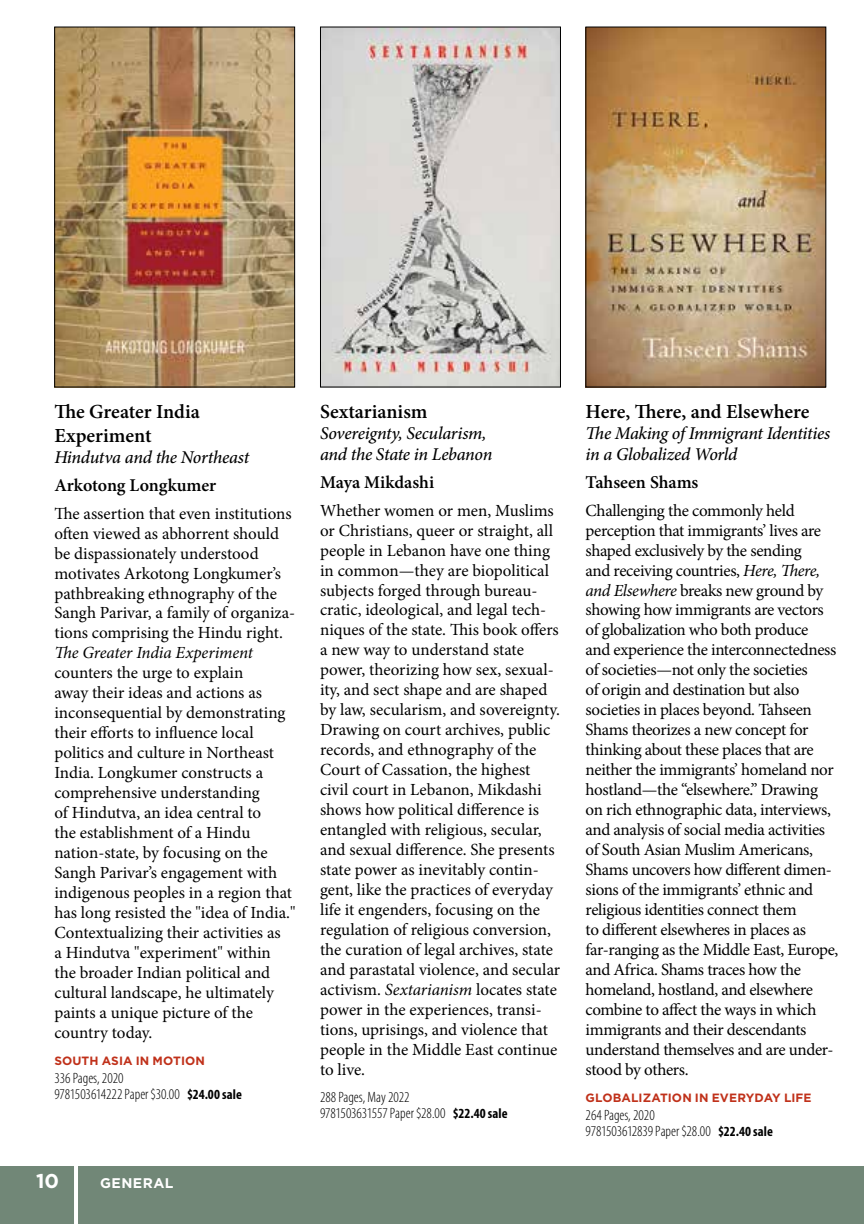
<style>
.page{position:relative;width:864px;height:1224px;background:#fff}
.page>*{position:absolute;margin:0;border:0;box-sizing:border-box;transform-origin:0 0}
.t1{font:600 20px/24px "Minion Pro";color:#000}
.t2{font:700 20px "Gotham";color:#fff}
.t3{font:italic 500 18px/21px "Minion Pro";letter-spacing:-.02em;color:#000}
.t4{font:600 18px "Minion Pro";letter-spacing:-.005em;color:#000}
.t5{font:17px/20px "Minion Pro";letter-spacing:-.01em;color:#000}
.t6{font:italic 17px "Minion Pro";letter-spacing:-.005em;color:#000}
.t7{font:300 condensed 15px/16px "Myriad Pro";color:#000}
.t8{font:700 14px "Gotham";letter-spacing:.035em;color:#fff}
.t9{font:700 12px "Gotham";letter-spacing:.01em;color:#c0311a}
.s1{font-weight:700;font-size:14px}
.s2{font-style:italic}
</style>
<div class="page">
<div style="left:0;top:1166px;width:864px;height:58px;background:#718777"></div>
<hr style="left:74px;top:1165px;width:4px;height:59px;background:#fff">
<img style="left:322px;top:29px;width:237px;height:356px">
<div style="left:320px;top:27px;width:241px;height:360px;border:1px solid #000"></div>
<img style="left:56px;top:29px;width:237px;height:356px">
<div style="left:54px;top:27px;width:241px;height:360px;border:1px solid #000"></div>
<img style="left:588px;top:29px;width:236px;height:356px">
<p class="t1" style="left:54px;top:399px;width:147px">The Greater India<br>Experiment</p>
<p class="t3" style="left:54px;top:446px;width:196px">Hindutva and the Northeast</p>
<p class="t4" style="left:54px;top:472px;width:163px">Arkotong Longkumer</p>
<p class="t5" style="left:54px;top:503px;width:242px">The assertion that even institutions often viewed as abhorrent should be dispassionately understood motivates Arkotong Longkumer’s pathbreaking ethnography of the Sangh Parivar, a family of organiza&shy;tions comprising the Hindu right.</p>
<p class="t6" style="left:54px;top:641px;width:200px">The Greater India Experiment</p>
<p class="t5" style="left:54px;top:663px;width:243px">counters the urge to explain<br>away their ideas and actions as inconsequential by demonstrating their efforts to influence local politics and culture in Northeast<br>India. Longkumer constructs a comprehensive understanding<br>of Hindutva, an idea central to<br>the establishment of a Hindu nation-state, by focusing on the<br>Sangh Parivar’s engagement with indigenous peoples in a region that has long resisted the "idea of India."<br>Contextualizing their activities as<br>a Hindutva "experiment" within the broader Indian political and cultural landscape, he ultimately paints a unique picture of the country today.</p>
<p class="t9" style="left:54px;top:1053px;width:152px">SOUTH ASIA IN MOTION</p>
<p class="t7" style="left:54px;top:1069px;width:189px">336 Pages, 2020<br>9781503614222 Paper $30.00 <span class="s1">$24.00 sale</span></p>
<p class="t2" style="left:36px;top:1169px;width:25px">10</p>
<p class="t8" style="left:100px;top:1175px;width:75px">GENERAL</p>
<p class="t1" style="left:320px;top:399px;width:109px">Sextarianism</p>
<p class="t3" style="left:320px;top:422px;width:174px">Sovereignty, Secularism, and the State in Lebanon</p>
<p class="t4" style="left:320px;top:469px;width:116px">Maya Mikdashi</p>
<p class="t5" style="left:320px;top:500px;width:242px">Whether women or men, Muslims or Christians, queer or straight, all people in Lebanon have one thing in common—they are biopolitical subjects forged through bureau&shy;cratic, ideological, and legal tech&shy;niques of the state. This book offers a new way to understand state power, theorizing how sex, sexual&shy;ity, and sect shape and are shaped by law, secularism, and sovereignty.<br>Drawing on court archives, public records, and ethnography of the Court of Cassation, the highest civil court in Lebanon, Mikdashi shows how political difference is entangled with religious, secular, and sexual difference. She presents state power as inevitably contin&shy;gent, like the practices of everyday life it engenders, focusing on the regulation of religious conversion, the curation of legal archives, state and parastatal violence, and secular activism. <span class="s2">Sextarianism</span> locates state power in the experiences, transi&shy;tions, uprisings, and violence that people in the Middle East continue to live.</p>
<p class="t7" style="left:320px;top:1088px;width:189px">288 Pages, May 2022<br>9781503631557 Paper $28.00 <span class="s1">$22.40 sale</span></p>
<p class="t1" style="left:586px;top:399px;width:225px">Here, There, and Elsewhere</p>
<p class="t3" style="left:586px;top:422px;width:246px">The Making of Immigrant Identities in a Globalized World</p>
<p class="t4" style="left:586px;top:469px;width:114px">Tahseen Shams</p>
<p class="t5" style="left:586px;top:500px;width:254px">Challenging the commonly held perception that immigrants’ lives are shaped exclusively by the sending<br>and receiving countries, <span class="s2">Here, There, and Elsewhere</span> breaks new ground by showing how immigrants are vectors of globalization who both produce<br>and experience the interconnectedness of societies—not only the societies<br>of origin and destination but also societies in places beyond. Tahseen Shams theorizes a new concept for thinking about these places that are neither the immigrants’ homeland nor hostland—the “elsewhere.” Drawing on rich ethnographic data, interviews, and analysis of social media activities of South Asian Muslim Americans, Shams uncovers how different dimen&shy;sions of the immigrants’ ethnic and religious identities connect them<br>to different elsewheres in places as far-ranging as the Middle East, Europe, and Africa. Shams traces how the homeland, hostland, and elsewhere combine to affect the ways in which immigrants and their descendants understand themselves and are under&shy;stood by others.</p>
<p class="t9" style="left:586px;top:1090px;width:228px">GLOBALIZATION IN EVERYDAY LIFE</p>
<p class="t7" style="left:586px;top:1106px;width:189px">264 Pages, 2020<br>9781503612839 Paper $28.00 <span class="s1">$22.40 sale</span></p>
</div>
